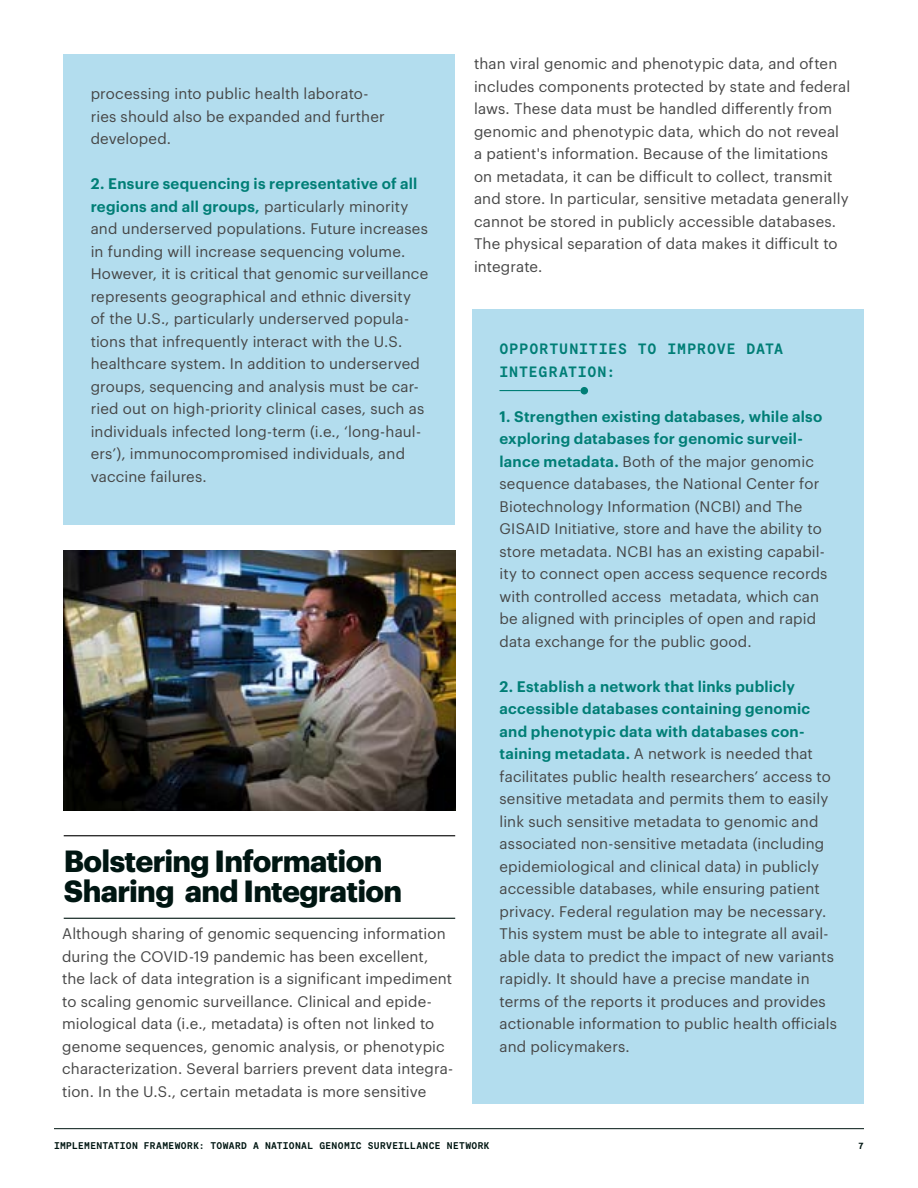
<style>
.page{position:relative;width:918px;height:1188px;background:#fff}
.page>*{position:absolute;margin:0;border:0;box-sizing:border-box;transform-origin:0 0}
.t1{font:700 30px/30px "Graphik";letter-spacing:-.025em;color:#001612}
.t2{font:15px/22.5px "Graphik";letter-spacing:.01em;color:#464646}
.t3{font:15px/22.5px "Moderat Mono Bold";letter-spacing:.055em;color:#007e76}
.t4{font:9.75px "Moderat Mono Bold";letter-spacing:.03em;color:#001612}
.s1{font-weight:600;color:#007e76}
</style>
<div class="page">
<hr style="left:64px;top:835px;width:391px;height:1px;background:#000">
<hr style="left:64px;top:918px;width:391px;height:1px;background:#001612">
<div style="left:472px;top:309px;width:392px;height:795px;background:#b3ddee"></div>
<hr style="left:500px;top:390px;width:80px;height:1px;background:#007e76">
<div style="left:580px;top:387px;width:8px;height:7px;background:#007e76;border-radius:50%"></div>
<img style="left:64px;top:550px;width:391px;height:261px">
<div style="left:64px;top:54px;width:391px;height:471px;background:#b3ddee"></div>
<hr style="left:54px;top:1128px;width:810px;height:1px;background:#001612">
<p class="t2" style="left:91px;top:81px;width:296px">processing into public health laborato&shy;ries should also be expanded and further developed.</p>
<p class="t2" style="left:91px;top:171px;width:339px"><span class="s1">2. Ensure sequencing is representative of all regions and all groups,</span> particularly minority and underserved populations. Future increases in funding will increase sequencing volume.<br>However, it is critical that genomic surveillance represents geographical and ethnic diversity of the U.S., particularly underserved popula&shy;tions that infrequently interact with the U.S. healthcare system. In addition to underserved groups, sequencing and analysis must be car&shy;ried out on high-priority clinical cases, such as individuals infected long-term (i.e., ‘long-haul&shy;ers’), immunocompromised individuals, and vaccine failures.</p>
<h1 class="t1" style="left:64px;top:843px;width:340px">Bolstering Information<br>Sharing and Integration</h1>
<p class="t2" style="left:62px;top:921px;width:393px">Although sharing of genomic sequencing information during the COVID-19 pandemic has been excellent, the lack of data integration is a significant impediment to scaling genomic surveillance. Clinical and epide&shy;miological data (i.e., metadata) is often not linked to genome sequences, genomic analysis, or phenotypic characterization. Several barriers prevent data integra&shy;tion. In the U.S., certain metadata is more sensitive</p>
<p class="t2" style="left:474px;top:51px;width:378px">than viral genomic and phenotypic data, and often includes components protected by state and federal laws. These data must be handled differently from genomic and phenotypic data, which do not reveal a patient's information. Because of the limitations<br>on metadata, it can be difficult to collect, transmit and store. In particular, sensitive metadata generally cannot be stored in publicly accessible databases.<br>The physical separation of data makes it difficult to integrate.</p>
<p class="t3" style="left:500px;top:338px;width:285px">OPPORTUNITIES TO IMPROVE DATA<br>INTEGRATION:</p>
<p class="t2" style="left:500px;top:404px;width:330px"><span class="s1">1. Strengthen existing databases, while also exploring databases for genomic surveil&shy;lance metadata.</span> Both of the major genomic sequence databases, the National Center for Biotechnology Information (NCBI) and The GISAID Initiative, store and have the ability to store metadata. NCBI has an existing capabil&shy;ity to connect open access sequence records with controlled access metadata, which can be aligned with principles of open and rapid data exchange for the public good.</p>
<p class="t2" style="left:500px;top:674px;width:339px"><span class="s1">2. Establish a network that links publicly accessible databases containing genomic and phenotypic data with databases con&shy;taining metadata.</span> A network is needed that facilitates public health researchers’ access to sensitive metadata and permits them to easily link such sensitive metadata to genomic and associated non-sensitive metadata (including epidemiological and clinical data) in publicly accessible databases, while ensuring patient privacy. Federal regulation may be necessary.<br>This system must be able to integrate all avail&shy;able data to predict the impact of new variants rapidly. It should have a precise mandate in terms of the reports it produces and provides actionable information to public health officials and policymakers.</p>
<p class="t4" style="left:54px;top:1140px;width:437px">IMPLEMENTATION FRAMEWORK: TOWARD A NATIONAL GENOMIC SURVEILLANCE NETWORK</p>
<p class="t4" style="left:858px;top:1140px;width:7px">7</p>
</div>
